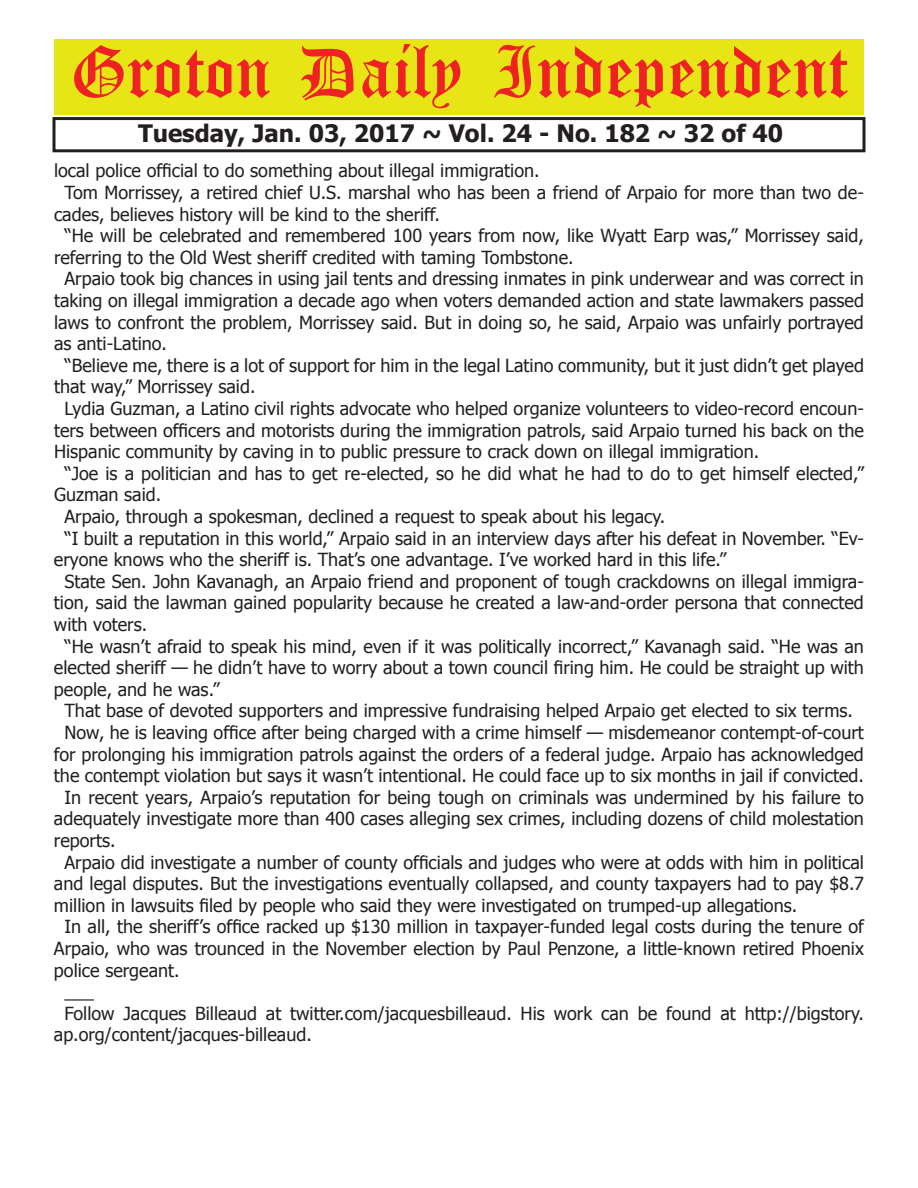
<style>
.page{position:relative;width:918px;height:1188px;background:#fff}
.page>*{position:absolute;margin:0;border:0;box-sizing:border-box;transform-origin:0 0}
.t1{font:54px "Old English Five";color:#ee2123}
.t2{font:700 24px "Tahoma";color:#231f20}
.t3{font:18px "Tahoma";color:#231f20}
</style>
<div class="page">
<div style="left:52px;top:117px;width:814px;height:35px;border:3px solid #231f20"></div>
<div style="left:54px;top:40px;width:810px;height:75px;background:#e7e515"></div>
<h1 class="t1" style="left:70px;top:47px;width:779px">Groton Daily Independent</h1>
<h2 class="t2" style="left:138px;top:116px;width:647px">Tuesday, Jan. 03, 2017 ~ Vol. 24 - No. 182 ~ 32 of 40</h2>
<p class="t3" style="left:54px;top:159px;width:487px">local police official to do something about illegal immigration.</p>
<p class="t3" style="left:64px;top:180px;width:801px">Tom Morrissey, a retired chief U.S. marshal who has been a friend of Arpaio for more than two de-</p>
<p class="t3" style="left:54px;top:202px;width:387px">cades, believes history will be kind to the sheriff.</p>
<p class="t3" style="left:64px;top:224px;width:801px">“He will be celebrated and remembered 100 years from now, like Wyatt Earp was,” Morrissey said,</p>
<p class="t3" style="left:54px;top:245px;width:521px">referring to the Old West sheriff credited with taming Tombstone.</p>
<p class="t3" style="left:64px;top:267px;width:801px">Arpaio took big chances in using jail tents and dressing inmates in pink underwear and was correct in</p>
<p class="t3" style="left:54px;top:288px;width:811px">taking on illegal immigration a decade ago when voters demanded action and state lawmakers passed</p>
<p class="t3" style="left:54px;top:310px;width:811px">laws to confront the problem, Morrissey said. But in doing so, he said, Arpaio was unfairly portrayed</p>
<p class="t3" style="left:54px;top:332px;width:114px">as anti-Latino.</p>
<p class="t3" style="left:64px;top:353px;width:801px">“Believe me, there is a lot of support for him in the legal Latino community, but it just didn’t get played</p>
<p class="t3" style="left:54px;top:375px;width:203px">that way,” Morrissey said.</p>
<p class="t3" style="left:64px;top:396px;width:801px">Lydia Guzman, a Latino civil rights advocate who helped organize volunteers to video-record encoun-</p>
<p class="t3" style="left:54px;top:418px;width:811px">ters between officers and motorists during the immigration patrols, said Arpaio turned his back on the</p>
<p class="t3" style="left:54px;top:440px;width:707px">Hispanic community by caving in to public pressure to crack down on illegal immigration.</p>
<p class="t3" style="left:64px;top:461px;width:801px">“Joe is a politician and has to get re-elected, so he did what he had to do to get himself elected,”</p>
<p class="t3" style="left:54px;top:483px;width:109px">Guzman said.</p>
<p class="t3" style="left:64px;top:504px;width:602px">Arpaio, through a spokesman, declined a request to speak about his legacy.</p>
<p class="t3" style="left:64px;top:526px;width:801px">“I built a reputation in this world,” Arpaio said in an interview days after his defeat in November. “Ev-</p>
<p class="t3" style="left:54px;top:548px;width:674px">eryone knows who the sheriff is. That’s one advantage. I’ve worked hard in this life.”</p>
<p class="t3" style="left:64px;top:569px;width:801px">State Sen. John Kavanagh, an Arpaio friend and proponent of tough crackdowns on illegal immigra-</p>
<p class="t3" style="left:54px;top:591px;width:811px">tion, said the lawman gained popularity because he created a law-and-order persona that connected</p>
<p class="t3" style="left:54px;top:612px;width:95px">with voters.</p>
<p class="t3" style="left:64px;top:634px;width:801px">“He wasn’t afraid to speak his mind, even if it was politically incorrect,” Kavanagh said. “He was an</p>
<p class="t3" style="left:54px;top:656px;width:811px">elected sheriff — he didn’t have to worry about a town council firing him. He could be straight up with</p>
<p class="t3" style="left:54px;top:677px;width:167px">people, and he was.”</p>
<p class="t3" style="left:64px;top:699px;width:790px">That base of devoted supporters and impressive fundraising helped Arpaio get elected to six terms.</p>
<p class="t3" style="left:64px;top:720px;width:801px">Now, he is leaving office after being charged with a crime himself — misdemeanor contempt-of-court</p>
<p class="t3" style="left:54px;top:742px;width:811px">for prolonging his immigration patrols against the orders of a federal judge. Arpaio has acknowledged</p>
<p class="t3" style="left:54px;top:764px;width:811px">the contempt violation but says it wasn’t intentional. He could face up to six months in jail if convicted.</p>
<p class="t3" style="left:64px;top:785px;width:801px">In recent years, Arpaio’s reputation for being tough on criminals was undermined by his failure to</p>
<p class="t3" style="left:54px;top:807px;width:811px">adequately investigate more than 400 cases alleging sex crimes, including dozens of child molestation</p>
<p class="t3" style="left:54px;top:828px;width:63px">reports.</p>
<p class="t3" style="left:64px;top:850px;width:801px">Arpaio did investigate a number of county officials and judges who were at odds with him in political</p>
<p class="t3" style="left:54px;top:872px;width:811px">and legal disputes. But the investigations eventually collapsed, and county taxpayers had to pay $8.7</p>
<p class="t3" style="left:54px;top:893px;width:745px">million in lawsuits filed by people who said they were investigated on trumped-up allegations.</p>
<p class="t3" style="left:64px;top:915px;width:801px">In all, the sheriff’s office racked up $130 million in taxpayer-funded legal costs during the tenure of</p>
<p class="t3" style="left:54px;top:936px;width:811px">Arpaio, who was trounced in the November election by Paul Penzone, a little-known retired Phoenix</p>
<p class="t3" style="left:54px;top:958px;width:127px">police sergeant.</p>
<p class="t3" style="left:64px;top:980px;width:31px">___</p>
<p class="t3" style="left:64px;top:1001px;width:801px">Follow Jacques Billeaud at twitter.com/jacquesbilleaud. His work can be found at http://bigstory.</p>
<p class="t3" style="left:54px;top:1023px;width:259px">ap.org/content/jacques-billeaud.</p>
</div>
